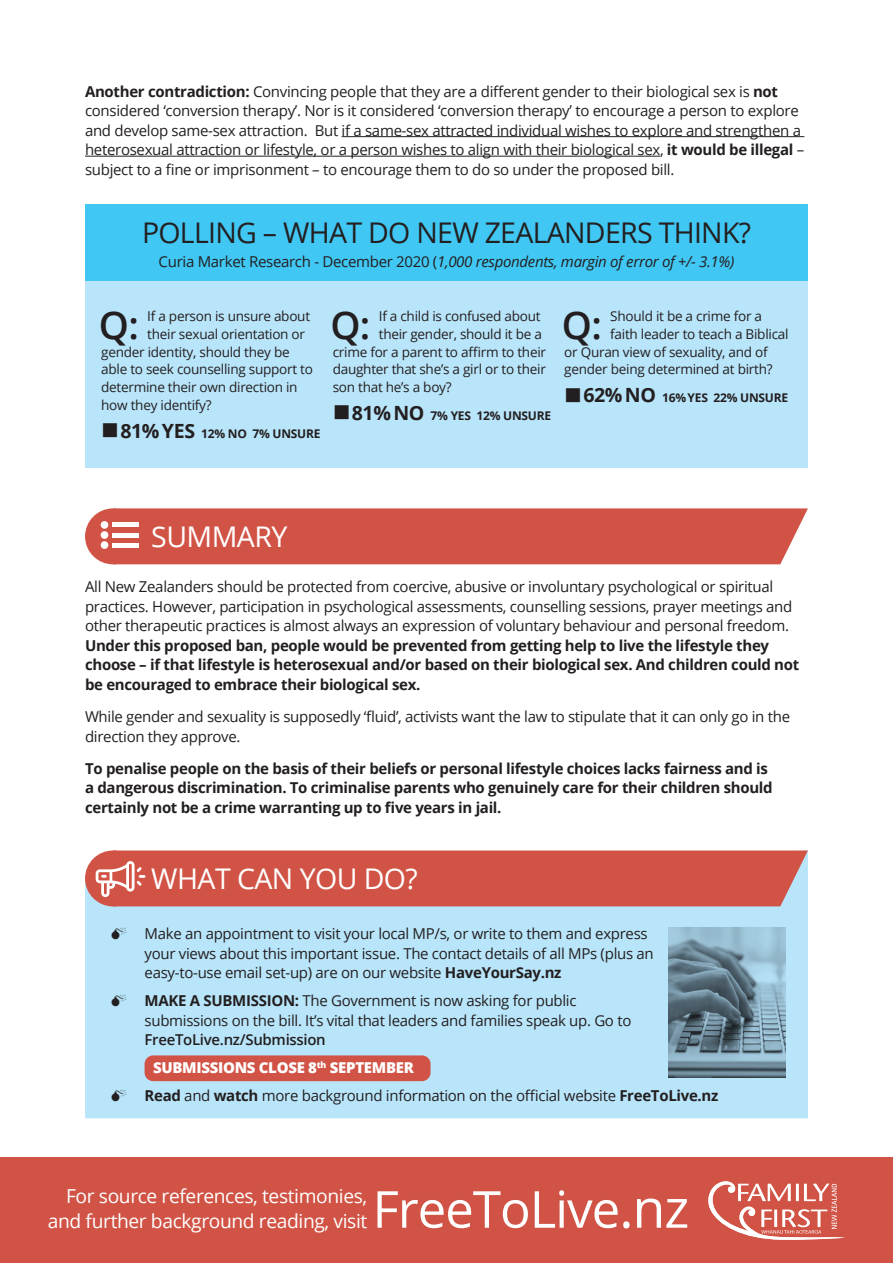
<style>
.page{position:relative;width:893px;height:1263px;background:#fff}
.page>*{position:absolute;margin:0;border:0;box-sizing:border-box;transform-origin:0 0}
.Body_1{font:51px "Open Sans";letter-spacing:-.02em;color:#fff}
.Body_1-2{font:600 38.25px "Open Sans";color:#231f20}
.HEAD_3b{font:28.5px "Open Sans";letter-spacing:-.025em;color:#231f20}
.Body_1-3{font:28.5px "Open Sans";letter-spacing:-.02em;color:#fff}
.Body_1-4{font:19.2px/25px "Open Sans";letter-spacing:-.02em;color:#fff;text-align:right}
.Body_1-5{font:15px/19.5px "Open Sans";letter-spacing:-.02em;color:#231f20}
.Body_1-6{font:700 15px/19.5px "Open Sans";letter-spacing:-.02em;color:#231f20}
.Body_1-7{font:italic 15px "Open Sans";letter-spacing:-.02em;color:#231f20}
.LIST_L1_Bullets{font:800 15px "Open Sans";letter-spacing:-.02em;color:#fff}
.Body_1-8{font:13.65px "Open Sans";letter-spacing:-.02em;color:#231f20}
.Body_1-9{font:700 12px "Open Sans";letter-spacing:-.02em;color:#231f20}
.s1{font-weight:700}
.s2{font-style:normal}
.s3{font-size:19.65px}
.s4{font-weight:600}
.s5{font-size:53.55px}
</style>
<div class="page">
<hr style="left:342px;top:136px;width:462px;height:1px;background:#231f20">
<hr style="left:85px;top:156px;width:575px;height:1px;background:#231f20">
<div style="left:118px;top:508px;width:690px;height:56px;background:#d15345"></div>
<div style="left:85px;top:508px;width:56px;height:56px;background:#d15345;border-radius:50%"></div>
<div style="left:101px;top:521px;width:7px;height:8px;background:#fff;border-radius:50%"></div>
<div style="left:101px;top:531px;width:7px;height:8px;background:#fff;border-radius:50%"></div>
<div style="left:101px;top:541px;width:7px;height:8px;background:#fff;border-radius:50%"></div>
<div style="left:112px;top:522px;width:27px;height:5px;background:#fff"></div>
<div style="left:112px;top:532px;width:27px;height:5px;background:#fff"></div>
<hr style="left:112px;top:543px;width:27px;height:4px;background:#fff">
<div style="left:0;top:1157px;width:893px;height:106px;background:#d15345"></div>
<hr style="left:845px;top:1181px;width:1px;height:59px;background:#fff">
<svg style="left:708px;top:1181px;width:137px;height:59px"></svg>
<div style="left:85px;top:868px;width:723px;height:250px;background:#b9e5fa"></div>
<img style="left:668px;top:928px;width:118px;height:149px">
<div style="left:145px;top:1055px;width:286px;height:26px;background:#d15345;border-radius:9px"></div>
<div style="left:85px;top:281px;width:723px;height:187px;background:#b9e5fa"></div>
<div style="left:85px;top:204px;width:723px;height:77px;background:#40c7f4"></div>
<div style="left:85px;top:850px;width:56px;height:56px;background:#d15345;border-radius:50%"></div>
<div style="left:96px;top:850px;width:712px;height:56px;background:#d15345"></div>
<svg style="left:112px;top:928px;width:15px;height:11px"></svg>
<svg style="left:112px;top:995px;width:15px;height:11px"></svg>
<svg style="left:112px;top:1090px;width:15px;height:11px"></svg>
<p class="Body_1-5" style="left:85px;top:81px;width:721px"><span class="s1">Another contradiction:</span> Convincing people that they are a different gender to their biological sex is <span class="s1">not </span>considered ‘conversion therapy’. Nor is it considered ‘conversion therapy’ to encourage a person to explore and develop same-sex attraction. But if a same-sex attracted individual wishes to explore and strengthen a heterosexual attraction or lifestyle, or a person wishes to align with their biological sex, <span class="s1">it would be illegal</span> – subject to a fine or imprisonment – to encourage them to do so under the proposed bill.</p>
<p class="HEAD_3b" style="left:142px;top:213px;width:611px">POLLING – WHAT DO NEW ZEALANDERS THINK?</p>
<p class="Body_1-7" style="left:159px;top:251px;width:577px"><span class="s2">Curia Market Research - December 2020 (</span>1,000 respondents, margin of error of +/- 3.1%)</p>
<p class="Body_1-2" style="left:99px;top:299px;width:41px">Q:</p>
<p class="Body_1-8" style="left:147px;top:307px;width:164px">If a person is unsure about</p>
<p class="Body_1-8" style="left:147px;top:325px;width:159px">their sexual orientation or</p>
<p class="Body_1-8" style="left:101px;top:342px;width:190px">gender identity, should they be</p>
<p class="Body_1-8" style="left:101px;top:360px;width:213px">able to seek counselling support to</p>
<p class="Body_1-8" style="left:101px;top:377px;width:198px">determine their own direction in</p>
<p class="Body_1-8" style="left:101px;top:395px;width:112px">how they identify?</p>
<p class="Body_1-9" style="left:101px;top:425px;width:221px">■<span class="s3">81% YES</span> 12% NO 7% UNSURE</p>
<p class="Body_1-2" style="left:330px;top:299px;width:41px">Q:</p>
<p class="Body_1-8" style="left:379px;top:307px;width:163px">If a child is confused about</p>
<p class="Body_1-8" style="left:379px;top:325px;width:165px">their gender, should it be a</p>
<p class="Body_1-8" style="left:333px;top:342px;width:215px">crime for a parent to affirm to their</p>
<p class="Body_1-8" style="left:333px;top:360px;width:215px">daughter that she’s a girl or to their</p>
<p class="Body_1-8" style="left:333px;top:377px;width:120px">son that he’s a boy?</p>
<p class="Body_1-9" style="left:333px;top:407px;width:220px">■<span class="s3">81% NO</span> 7% YES 12% UNSURE</p>
<p class="Body_1-2" style="left:562px;top:299px;width:41px">Q:</p>
<p class="Body_1-8" style="left:610px;top:307px;width:153px">Should it be a crime for a</p>
<p class="Body_1-8" style="left:610px;top:325px;width:180px">faith leader to teach a Biblical</p>
<p class="Body_1-8" style="left:564px;top:342px;width:205px">or Quran view of sexuality, and of</p>
<p class="Body_1-8" style="left:564px;top:360px;width:210px">gender being determined at birth?</p>
<p class="Body_1-9" style="left:564px;top:389px;width:225px">■<span class="s3">62% NO</span> 16% YES 22% UNSURE</p>
<p class="Body_1-3" style="left:151px;top:517px;width:138px">SUMMARY</p>
<p class="Body_1-5" style="left:85px;top:577px;width:716px">All New Zealanders should be protected from coercive, abusive or involuntary psychological or spiritual practices. However, participation in psychological assessments, counselling sessions, prayer meetings and other therapeutic practices is almost always an expression of voluntary behaviour and personal freedom.<br><span class="s1">Under this proposed ban, people would be prevented from getting help to live the lifestyle they choose – if that lifestyle is heterosexual and/or based on their biological sex. And children could not be encouraged to embrace their biological sex.</span></p>
<p class="Body_1-5" style="left:85px;top:706px;width:707px">While gender and sexuality is supposedly ‘fluid’, activists want the law to stipulate that it can only go in the direction they approve.</p>
<p class="Body_1-6" style="left:85px;top:758px;width:689px">To penalise people on the basis of their beliefs or personal lifestyle choices lacks fairness and is a dangerous discrimination. To criminalise parents who genuinely care for their children should certainly not be a crime warranting up to five years in jail.</p>
<p class="Body_1-3" style="left:151px;top:859px;width:268px">WHAT CAN YOU DO?</p>
<p class="Body_1-5" style="left:145px;top:924px;width:511px">Make an appointment to visit your local MP/s, or write to them and express your views about this important issue. The contact details of all MPs (plus an easy-to-use email set-up) are on our website <span class="s1">HaveYourSay.nz</span></p>
<p class="Body_1-5" style="left:145px;top:991px;width:488px"><span class="s1">MAKE A SUBMISSION:</span> The Government is now asking for public submissions on the bill. It’s vital that leaders and families speak up. Go to<br><span class="s4">FreeToLive.nz/Submission</span></p>
<p class="LIST_L1_Bullets" style="left:153px;top:1056px;width:262px">SUBMISSIONS CLOSE 8<sup>th</sup> SEPTEMBER</p>
<p class="Body_1-5" style="left:145px;top:1086px;width:575px"><span class="s1">Read</span> and <span class="s1">watch</span> more background information on the official website <span class="s1">FreeToLive.nz</span></p>
<p class="Body_1-4" style="left:48px;top:1183px;width:321px">For source references, testimonies, and further background reading, visit</p>
<p class="Body_1" style="left:372px;top:1174px;width:318px">FreeToLive<span class="s5">.nz</span></p>
</div>
